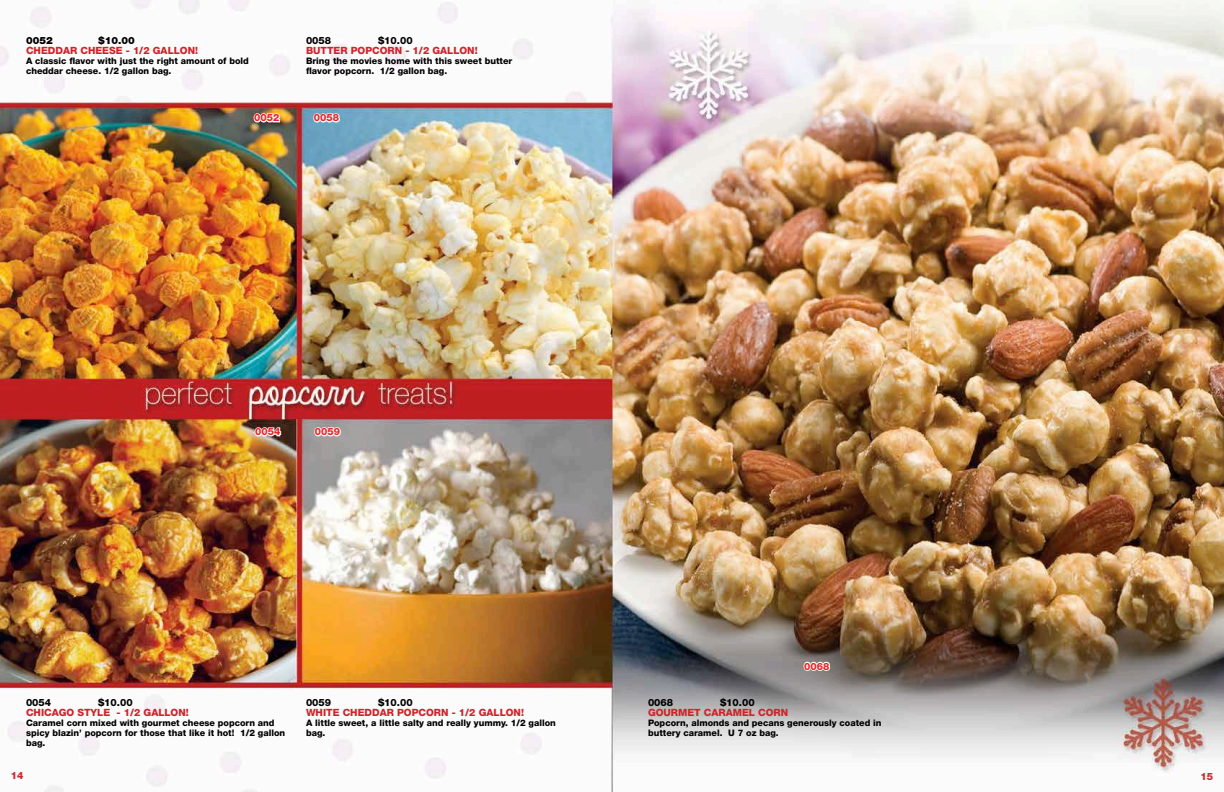
<style>
.page{position:relative;width:1224px;height:792px;background:#fff}
.page>*{position:absolute;margin:0;border:0;box-sizing:border-box;transform-origin:0 0}
.t1{font:800 10px "Helvetica Neue";color:#d1222a}
.t2{font:800 10px "Helvetica Neue";color:#000}
.t3{font:800 10px "Helvetica Neue";color:#ea2224}
.t4{font:900 10px "Helvetica Neue";color:#000}
.t5{font:800 9px/10px "Helvetica Neue";color:#000}
</style>
<div class="page">
<img style="left:0;top:0;width:1224px;height:792px">
<svg style="left:253px;top:112px;width:28px;height:12px"></svg>
<svg style="left:312px;top:112px;width:29px;height:12px"></svg>
<svg style="left:254px;top:424px;width:28px;height:13px"></svg>
<svg style="left:313px;top:425px;width:29px;height:12px"></svg>
<svg style="left:803px;top:661px;width:28px;height:12px"></svg>
<p class="t4" style="left:26px;top:34px;width:28px">0052</p>
<p class="t4" style="left:98px;top:34px;width:38px">$10.00</p>
<p class="t1" style="left:26px;top:44px;width:174px">CHEDDAR CHEESE - 1/2 GALLON!</p>
<p class="t5" style="left:26px;top:55px;width:224px">A classic flavor with just the right amount of bold cheddar cheese. 1/2 gallon bag.</p>
<p class="t2" style="left:306px;top:34px;width:27px">0058</p>
<p class="t2" style="left:378px;top:34px;width:36px">$10.00</p>
<p class="t1" style="left:306px;top:44px;width:173px">BUTTER POPCORN - 1/2 GALLON!</p>
<p class="t5" style="left:306px;top:55px;width:208px">Bring the movies home with this sweet butter flavor popcorn. 1/2 gallon bag.</p>
<p class="t3" style="left:254px;top:112px;width:27px">0052</p>
<p class="t3" style="left:314px;top:112px;width:27px">0058</p>
<p class="t3" style="left:255px;top:426px;width:27px">0054</p>
<p class="t3" style="left:315px;top:426px;width:27px">0059</p>
<p class="t2" style="left:26px;top:697px;width:27px">0054</p>
<p class="t2" style="left:98px;top:697px;width:36px">$10.00</p>
<p class="t1" style="left:26px;top:707px;width:164px">CHICAGO STYLE - 1/2 GALLON!</p>
<p class="t5" style="left:26px;top:718px;width:261px">Caramel corn mixed with gourmet cheese popcorn and spicy blazin’ popcorn for those that like it hot! 1/2 gallon bag.</p>
<p class="t2" style="left:306px;top:697px;width:27px">0059</p>
<p class="t2" style="left:378px;top:697px;width:36px">$10.00</p>
<p class="t1" style="left:306px;top:707px;width:219px">WHITE CHEDDAR POPCORN - 1/2 GALLON!</p>
<p class="t5" style="left:306px;top:718px;width:251px">A little sweet, a little salty and really yummy. 1/2 gallon bag.</p>
<p class="t3" style="left:804px;top:660px;width:27px">0068</p>
<p class="t2" style="left:648px;top:697px;width:27px">0068</p>
<p class="t2" style="left:720px;top:697px;width:36px">$10.00</p>
<p class="t1" style="left:648px;top:707px;width:142px">GOURMET CARAMEL CORN</p>
<p class="t5" style="left:648px;top:718px;width:235px">Popcorn, almonds and pecans generously coated in buttery caramel. U 7 oz bag.</p>
<p class="t1" style="left:11px;top:770px;width:14px">14</p>
<p class="t1" style="left:1200px;top:770px;width:14px">15</p>
</div>
